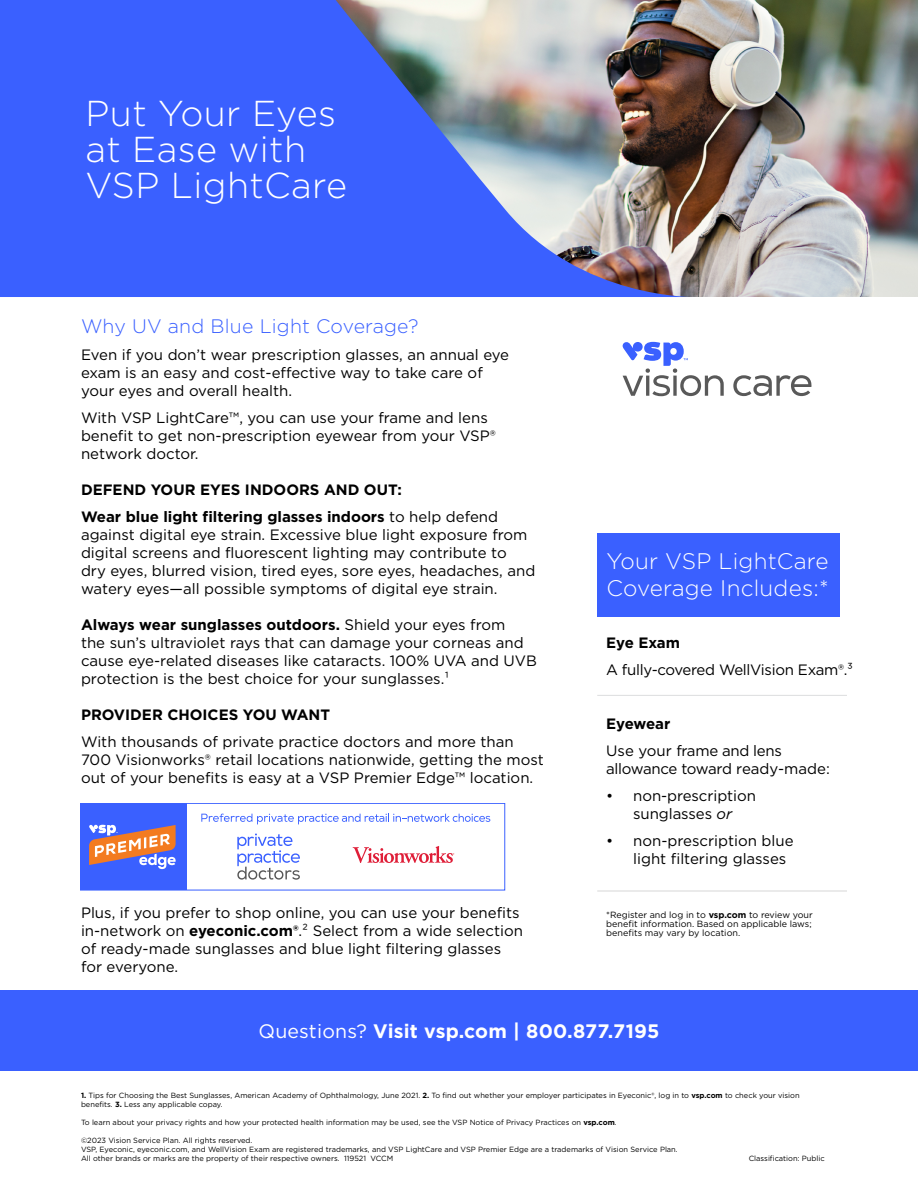
<style>
.page{position:relative;width:918px;height:1188px;background:#fff}
.page>*{position:absolute;margin:0;border:0;box-sizing:border-box;transform-origin:0 0}
.VSP_CORE_Heading_1{font:300 36px/36px "Gotham";letter-spacing:.01em;color:#fff}
.VSP_CORE_Heading_3{font:300 22.5px/27px "Gotham";letter-spacing:.01em;color:#fff}
.VSP_CORE_CTA_BAR{font:700 19.5px "Gotham";letter-spacing:.01em;color:#fff}
.VSP_CORE_Heading_3-2{font:300 19.5px "Gotham";letter-spacing:.01em;color:#3a60ff}
.t1{font:15px/18px "Gotham";color:#000}
.t2{font:15px/18px "Gotham";letter-spacing:-.02em;color:#000}
.t3{font:700 15px "Gotham";color:#000}
.t4{font:700 15px "Gotham";letter-spacing:-.02em;color:#000}
.t5{font:9px/9px "Gotham";color:#000}
.t6{font:7.5px/9px "Gotham";color:#000}
.s1{font-weight:700}
.s2{font-style:italic}
.s3{font-weight:400}
</style>
<div class="page">
<img style="left:696px;top:0;width:222px;height:297px">
<div style="left:597px;top:533px;width:250px;height:84px;background:#3a60ff"></div>
<hr style="left:597px;top:695px;width:250px;height:1px;background:#dcddde">
<hr style="left:597px;top:891px;width:250px;height:1px;background:#d6d6d6">
<div style="left:0;top:990px;width:918px;height:81px;background:#3a60ff"></div>
<div style="left:840px;top:508px;width:15px;height:123px;background:#fff"></div>
<img style="left:0;top:0;width:696px;height:297px">
<svg style="left:81px;top:803px;width:424px;height:87px"></svg>
<svg style="left:623px;top:342px;width:189px;height:54px"></svg>
<p class="VSP_CORE_Heading_1" style="left:86px;top:94px;width:263px">Put Your Eyes at Ease with<br>VSP LightCare</p>
<p class="VSP_CORE_Heading_3-2" style="left:81px;top:314px;width:339px">Why UV and Blue Light Coverage?</p>
<p class="t1" style="left:81px;top:345px;width:430px">Even if you don’t wear prescription glasses, an annual eye exam is an easy and cost-effective way to take care of your eyes and overall health.</p>
<p class="t1" style="left:81px;top:408px;width:416px">With VSP LightCare™, you can use your frame and lens benefit to get non-prescription eyewear from your VSP® network doctor.</p>
<p class="t3" style="left:81px;top:480px;width:323px">DEFEND YOUR EYES INDOORS AND OUT:</p>
<p class="t1" style="left:81px;top:507px;width:456px"><span class="s1">Wear blue light filtering glasses indoors</span> to help defend against digital eye strain. Excessive blue light exposure from digital screens and fluorescent lighting may contribute to dry eyes, blurred vision, tired eyes, sore eyes, headaches, and watery eyes—all possible symptoms of digital eye strain.</p>
<p class="t1" style="left:81px;top:615px;width:458px"><span class="s1">Always wear sunglasses outdoors.</span> Shield your eyes from<br>the sun’s ultraviolet rays that can damage your corneas and cause eye-related diseases like cataracts. 100% UVA and UVB protection is the best choice for your sunglasses.¹</p>
<p class="t3" style="left:81px;top:705px;width:251px">PROVIDER CHOICES YOU WANT</p>
<p class="t1" style="left:81px;top:732px;width:464px">With thousands of private practice doctors and more than<br>700 Visionworks® retail locations nationwide, getting the most out of your benefits is easy at a VSP Premier Edge™ location.</p>
<p class="t1" style="left:81px;top:903px;width:443px">Plus, if you prefer to shop online, you can use your benefits in-network on <span class="s1">eyeconic.com®</span>.² Select from a wide selection of ready-made sunglasses and blue light filtering glasses for everyone.</p>
<p class="VSP_CORE_Heading_3" style="left:607px;top:546px;width:224px">Your VSP LightCare<br>Coverage Includes:*</p>
<p class="t3" style="left:606px;top:633px;width:75px">Eye Exam</p>
<p class="t2" style="left:606px;top:660px;width:248px">A fully-covered WellVision Exam®.³</p>
<p class="t4" style="left:606px;top:714px;width:66px">Eyewear</p>
<p class="t2" style="left:606px;top:741px;width:225px">Use your frame and lens allowance toward ready-made:</p>
<p class="t1" style="left:606px;top:786px;width:151px;text-align:center">• non-prescription sunglasses <span class="s2">or</span></p>
<p class="t1" style="left:633px;top:831px;width:162px;text-indent:-27px">• non-prescription blue light filtering glasses</p>
<p class="t5" style="left:606px;top:910px;width:208px">*Register and log in to <span class="s1">vsp.com</span> to review your benefit information. Based on applicable laws; benefits may vary by location.</p>
<p class="VSP_CORE_CTA_BAR" style="left:259px;top:1018px;width:402px"><span class="s3">Questions?</span> Visit vsp.com | 800.877.7195</p>
<p class="t6" style="left:81px;top:1091px;width:720px"><span class="s1">1.</span> Tips for Choosing the Best Sunglasses, American Academy of Ophthalmology, June 2021. <span class="s1">2.</span> To find out whether your employer participates in Eyeconic®, log in to <span class="s1">vsp.com</span> to check your vision benefits. <span class="s1">3.</span> Less any applicable copay.</p>
<p class="t6" style="left:81px;top:1118px;width:537px">To learn about your privacy rights and how your protected health information may be used, see the VSP Notice of Privacy Practices on <span class="s1">vsp.com</span>.</p>
<p class="t6" style="left:81px;top:1136px;width:598px">©2023 Vision Service Plan. All rights reserved.<br>VSP, Eyeconic, eyeconic.com, and WellVision Exam are registered trademarks, and VSP LightCare and VSP Premier Edge are a trademarks of Vision Service Plan.<br>All other brands or marks are the property of their respective owners. 119521 VCCM</p>
<p class="t6" style="left:749px;top:1154px;width:77px">Classification: Public</p>
</div>
